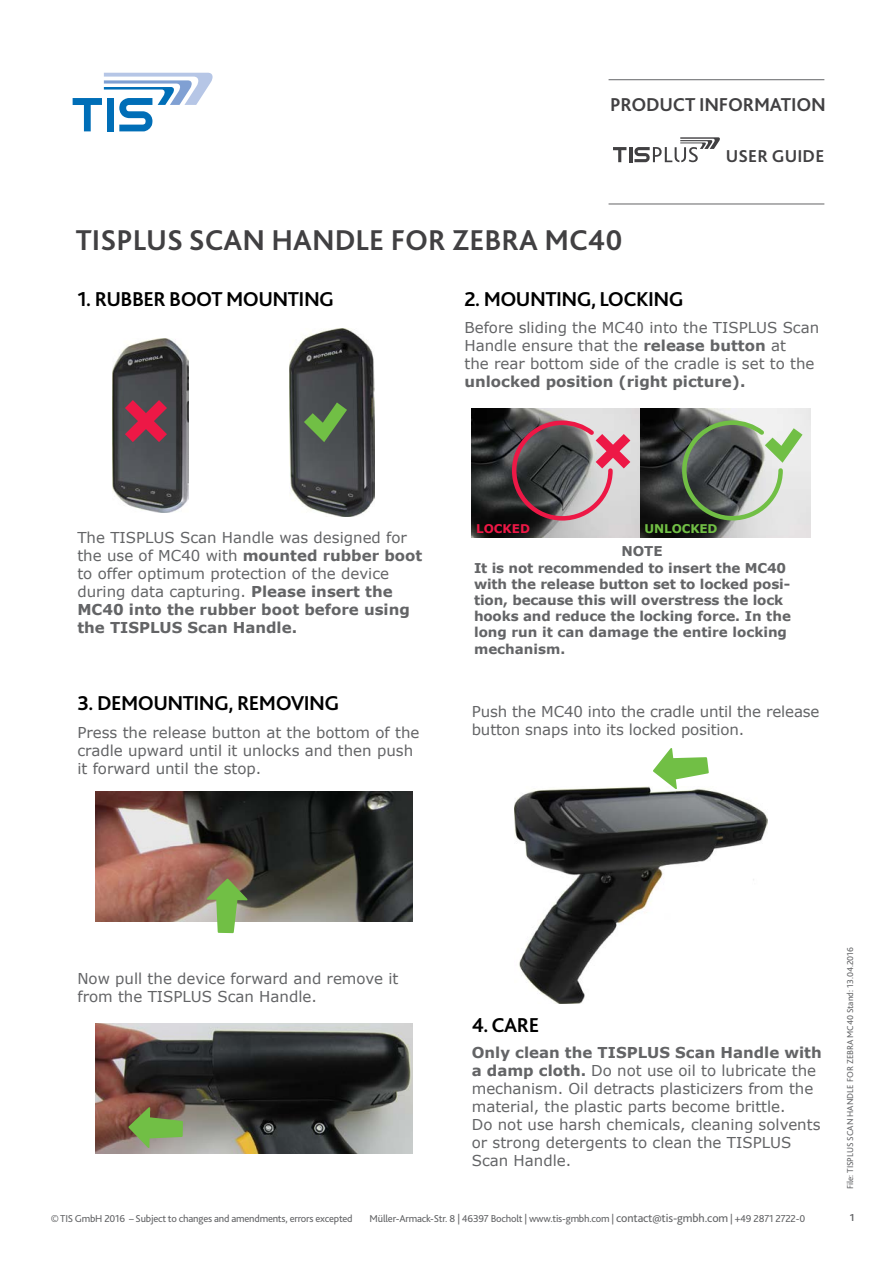
<style>
.page{position:relative;width:893px;height:1263px;background:#fff}
.page>*{position:absolute;margin:0;border:0;box-sizing:border-box;transform-origin:0 0}
.t1{font:700 30px "Bliss 2";color:#414042}
.t2{font:700 21px "Bliss 2";letter-spacing:-.025em;color:#000}
.t3{font:700 19.5px "Bliss 2";letter-spacing:-.01em;color:#414042}
.t4{font:700 18px "Bliss 2";letter-spacing:.01em;color:#414042}
.t5{font:15px/18px "Verdana";color:#636466}
.t6{font:700 15px "Verdana";color:#636466}
.t7{font:700 13.5px/16.2px "Verdana";letter-spacing:-.01em;color:#636466}
.t8{font:700 12px "Verdana";letter-spacing:-.01em;color:#71bf45}
.t9{font:700 12px "Verdana";color:#ed1846}
.t10{font:10.5px "Bliss 2";letter-spacing:-.02em;color:#636466}
.t11{font:700 10.5px "Bliss 2";color:#636466}
.t12{font:9px "Bliss 2";color:#636466}
.s1{font-weight:700}
.s2{font-size:12px}
</style>
<div class="page">
<svg style="left:73px;top:73px;width:140px;height:58px"></svg>
<hr style="left:609px;top:79px;width:215px;height:1px;background:#636466">
<hr style="left:609px;top:204px;width:215px;height:1px;background:#636466">
<svg style="left:613px;top:147px;width:13px;height:15px"></svg>
<hr style="left:629px;top:147px;width:3px;height:15px;background:#414042">
<svg style="left:634px;top:137px;width:86px;height:25px"></svg>
<img style="left:289px;top:328px;width:86px;height:188px">
<img style="left:113px;top:339px;width:76px;height:173px">
<svg style="left:304px;top:402px;width:43px;height:40px;background:#597a4c"></svg>
<svg style="left:125px;top:400px;width:42px;height:42px;background:#a3314b"></svg>
<img style="left:471px;top:409px;width:339px;height:128px">
<svg style="left:680px;top:418px;width:122px;height:105px;background:#828e7e"></svg>
<svg style="left:510px;top:418px;width:120px;height:105px;background:#8c6f75"></svg>
<img style="left:95px;top:1023px;width:317px;height:131px">
<svg style="left:128px;top:1107px;width:55px;height:41px;background:#7f9558"></svg>
<img style="left:95px;top:791px;width:317px;height:131px">
<svg style="left:207px;top:878px;width:41px;height:55px;background:#92b072"></svg>
<img style="left:515px;top:787px;width:252px;height:216px">
<svg style="left:653px;top:748px;width:56px;height:41px"></svg>
<h3 class="t3" style="left:610px;top:92px;width:217px">PRODUCT INFORMATION</h3>
<h1 class="t1" style="left:76px;top:221px;width:548px">TISPLUS SCAN HANDLE FOR ZEBRA MC40</h1>
<h2 class="t2" style="left:77px;top:286px;width:258px">1. RUBBER BOOT MOUNTING</h2>
<h2 class="t2" style="left:464px;top:286px;width:221px">2. MOUNTING, LOCKING</h2>
<p class="t4" style="left:726px;top:145px;width:100px">USER GUIDE</p>
<p class="t5" style="left:464px;top:318px;width:356px">Before sliding the MC40 into the TISPLUS Scan<br>Handle ensure that the <span class="s1">release button</span> at<br>the rear bottom side of the cradle is set to the</p>
<p class="t6" style="left:464px;top:371px;width:282px">unlocked position (right picture).</p>
<p class="t5" style="left:77px;top:529px;width:346px">The TISPLUS Scan Handle was designed for the use of MC40 with <span class="s1">mounted rubber boot </span>to offer optimum protection of the device during data capturing. <span class="s1">Please insert the MC40 into the rubber boot before using the TISPLUS Scan Handle.</span></p>
<h2 class="t2" style="left:77px;top:690px;width:264px">3. DEMOUNTING, REMOVING</h2>
<p class="t5" style="left:77px;top:724px;width:343px">Press the release button at the bottom of the cradle upward until it unlocks and then push it forward until the stop.</p>
<p class="t9" style="left:476px;top:520px;width:55px">LOCKED</p>
<p class="t8" style="left:644px;top:520px;width:75px">UNLOCKED</p>
<p class="t7" style="left:474px;top:543px;width:318px;text-indent:147px">NOTE<br>It is not recommended to insert the MC40 with the release button set to locked posi&shy;tion, because this will overstress the lock hooks and reduce the locking force. In the long run it can damage the entire locking mechanism.</p>
<p class="t5" style="left:472px;top:703px;width:349px">Push the MC40 into the cradle until the release button snaps into its locked position.</p>
<p class="t5" style="left:77px;top:969px;width:323px">Now pull the device forward and remove it from the TISPLUS Scan Handle.</p>
<h2 class="t2" style="left:472px;top:1011px;width:69px">4. CARE</h2>
<p class="t5" style="left:472px;top:1043px;width:351px"><span class="s1">Only clean the TISPLUS Scan Handle with a damp cloth.</span> Do not use oil to lubricate the mechanism. Oil detracts plasticizers from the material, the plastic parts become brittle.<br>Do not use harsh chemicals, cleaning solvents or strong detergents to clean the TISPLUS Scan Handle.</p>
<p class="t12" style="left:844px;top:1189px;width:244px;rotate:-90deg">File: TISPLUS SCAN HANDLE FOR ZEBRA MC40 Stand: 13.04.2016</p>
<p class="t10" style="left:51px;top:1212px;width:303px">© TIS GmbH 2016 – Subject to changes and amendments, errors excepted</p>
<p class="t10" style="left:370px;top:1212px;width:437px">Müller-Armack-Str. 8 | 46397 Bocholt | www.tis-gmbh.com | <span class="s2">contact@tis-gmbh.com</span> | +49 2871 2722-0</p>
<p class="t11" style="left:850px;top:1211px;width:6px">1</p>
</div>
